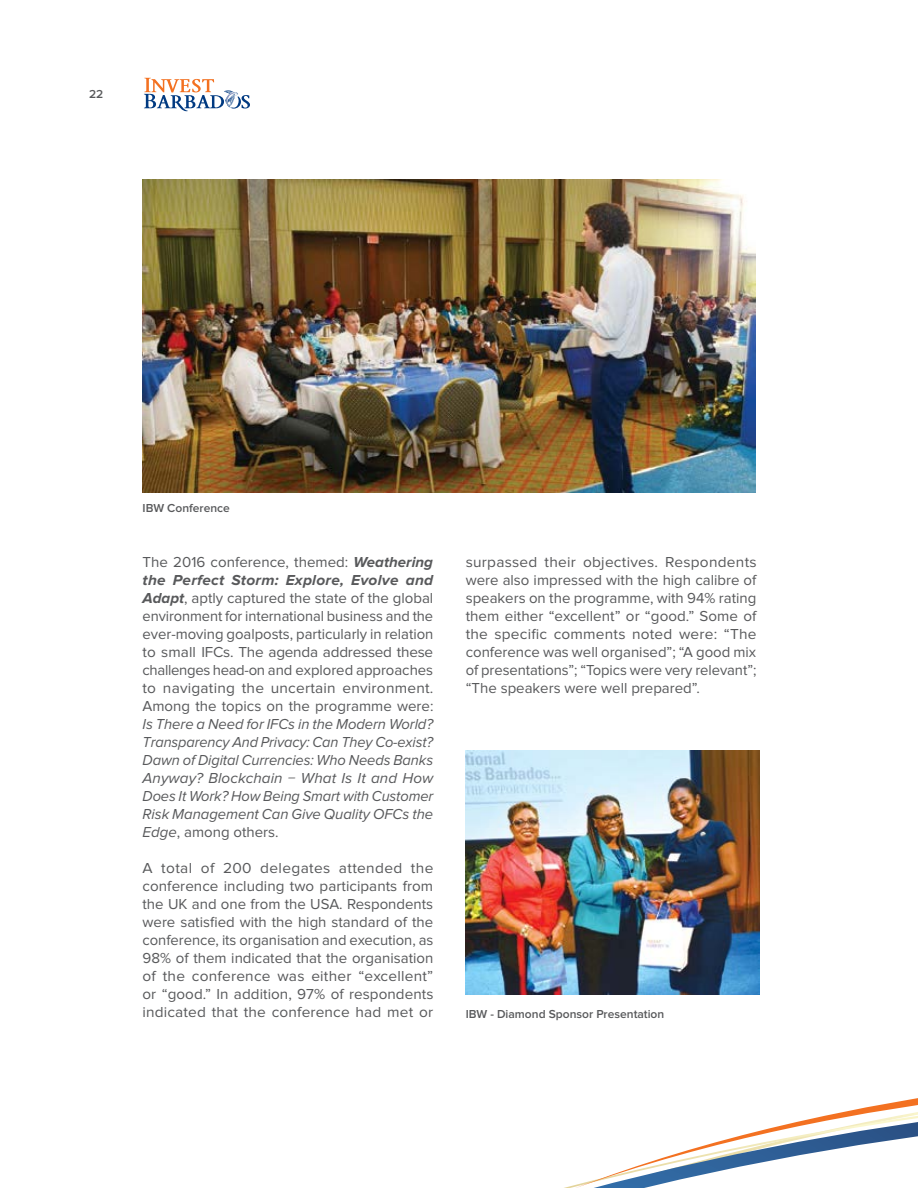
<style>
.page{position:relative;width:918px;height:1188px;background:#fff}
.page>*{position:absolute;margin:0;border:0;box-sizing:border-box;transform-origin:0 0}
.t1{font:15px/18px "Proxima Nova";color:#58595b;text-align:justify}
.t2{font:italic 15px/18px "Proxima Nova";letter-spacing:-.005em;color:#58595b;text-align:justify}
.t3{font:600 12px "Proxima Nova";color:#58595b}
.s1{font-weight:700;font-style:italic}
.s2{font-style:normal}
</style>
<div class="page">
<svg style="left:144px;top:78px;width:106px;height:33px"></svg>
<svg style="left:564px;top:1098px;width:354px;height:90px"></svg>
<img style="left:143px;top:179px;width:613px;height:314px">
<img style="left:466px;top:750px;width:293px;height:244px">
<p class="t3" style="left:89px;top:88px;width:16px">22</p>
<p class="t3" style="left:143px;top:503px;width:89px">IBW Conference</p>
<p class="t1" style="left:143px;top:554px;width:292px">The 2016 conference, themed: <span class="s1">Weathering the Perfect Storm: Explore, Evolve and Adapt</span>, aptly captured the state of the global environment for international business and the ever-moving goalposts, particularly in relation to small IFCs. The agenda addressed these challenges head-on and explored approaches to navigating the uncertain environment.<br>Among the topics on the programme were:</p>
<p class="t2" style="left:143px;top:716px;width:292px">Is There a Need for IFCs in the Modern World?<br>Transparency And Privacy: Can They Co-exist?<br>Dawn of Digital Currencies: Who Needs Banks Anyway? Blockchain − What Is It and How Does It Work? How Being Smart with Customer Risk Management Can Give Quality OFCs the Edge<span class="s2">, among others.</span></p>
<p class="t1" style="left:143px;top:860px;width:292px">A total of 200 delegates attended the conference including two participants from the UK and one from the USA. Respondents were satisfied with the high standard of the conference, its organisation and execution, as 98% of them indicated that the organisation of the conference was either “excellent” or “good.” In addition, 97% of respondents indicated that the conference had met or</p>
<p class="t1" style="left:466px;top:554px;width:292px">surpassed their objectives. Respondents were also impressed with the high calibre of speakers on the programme, with 94% rating them either “excellent” or “good.” Some of the specific comments noted were: “The conference was well organised”; “A good mix of presentations”; “Topics were very relevant”; “The speakers were well prepared”.</p>
<p class="t3" style="left:466px;top:1008px;width:200px">IBW - Diamond Sponsor Presentation</p>
</div>
